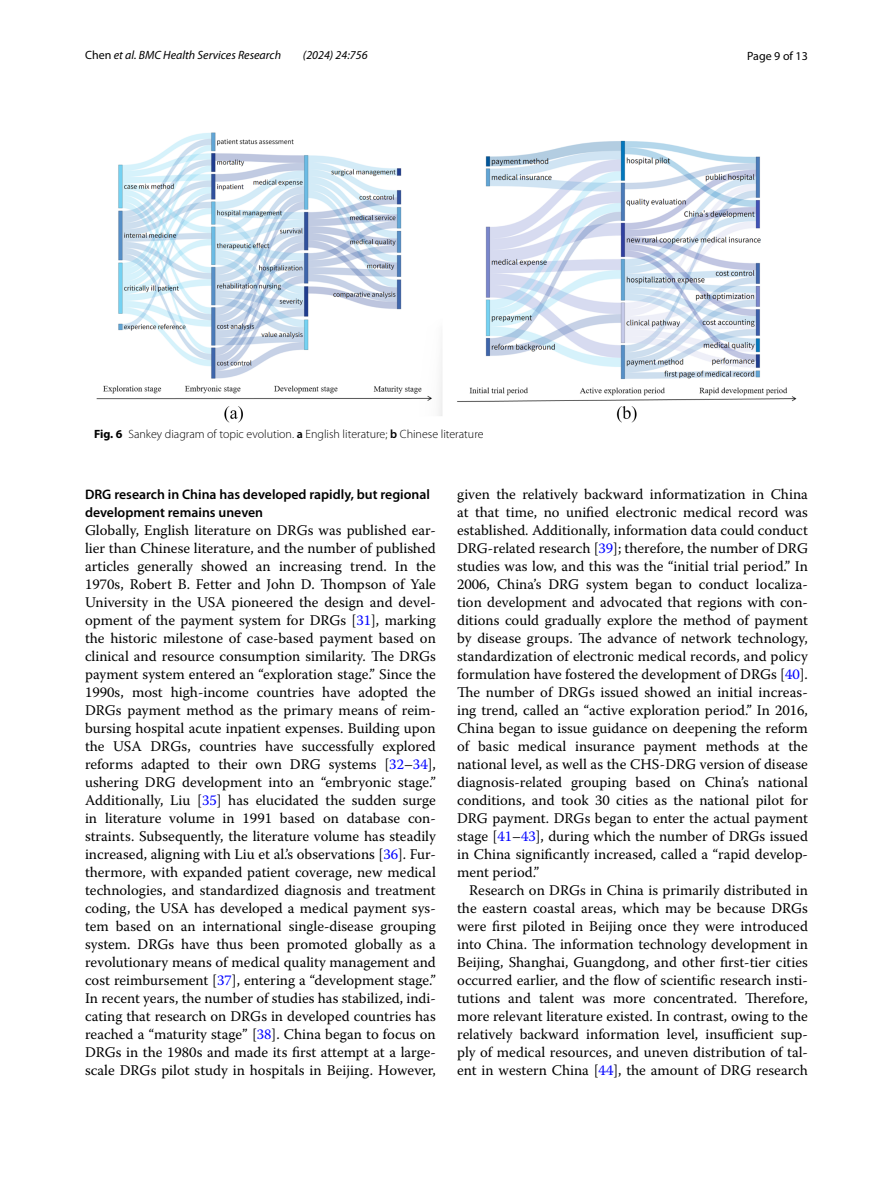
<style>
.page{position:relative;width:893px;height:1187px;background:#fff}
.page>*{position:absolute;margin:0;border:0;box-sizing:border-box;transform-origin:0 0}
.t1{font:14.7px/18px "Warnock Pro";color:#000;text-align:justify}
.t2{font:600 13.8px/18px "Myriad Pro";color:#000}
.t3{font:300 12px "Myriad Pro";color:#000}
.t4{font:italic 12px "Myriad Pro";color:#000}
.t5{font:12px "Myriad Pro";color:#000}
.s1{font-style:normal}
.s2{font-weight:700}
.s3{font-weight:600}
.s4{color:#00f}
</style>
<div class="page">
<img style="left:96px;top:133px;width:701px;height:289px">
<p class="t4" style="left:85px;top:48px;width:198px"><span class="s1">Chen</span> et al. BMC Health Services Research</p>
<p class="t4" style="left:303px;top:48px;width:66px">(2024) 24:756</p>
<p class="t5" style="left:747px;top:48px;width:62px">Page 9 of 13</p>
<p class="t3" style="left:94px;top:427px;width:391px"><span class="s2">Fig. 6</span> Sankey diagram of topic evolution. <span class="s3">a</span> English literature; <span class="s3">b</span> Chinese literature</p>
<p class="t2" style="left:85px;top:484px;width:346px">DRG research in China has developed rapidly, but regional development remains uneven</p>
<p class="t1" style="left:85px;top:520px;width:352px">Globally, English literature on DRGs was published ear&shy;lier than Chinese literature, and the number of published articles generally showed an increasing trend. In the 1970s, Robert B. Fetter and John D. Thompson of Yale University in the USA pioneered the design and devel&shy;opment of the payment system for DRGs [<span class="s4">31</span>], marking the historic milestone of case-based payment based on clinical and resource consumption similarity. The DRGs payment system entered an “exploration stage.” Since the 1990s, most high-income countries have adopted the DRGs payment method as the primary means of reim&shy;bursing hospital acute inpatient expenses. Building upon the USA DRGs, countries have successfully explored reforms adapted to their own DRG systems [<span class="s4">32</span>–<span class="s4">34</span>], ushering DRG development into an “embryonic stage.” Additionally, Liu [<span class="s4">35</span>] has elucidated the sudden surge in literature volume in 1991 based on database con&shy;straints. Subsequently, the literature volume has steadily increased, aligning with Liu et al.’s observations [<span class="s4">36</span>]. Fur&shy;thermore, with expanded patient coverage, new medical technologies, and standardized diagnosis and treatment coding, the USA has developed a medical payment sys&shy;tem based on an international single-disease grouping system. DRGs have thus been promoted globally as a revolutionary means of medical quality management and cost reimbursement [<span class="s4">37</span>], entering a “development stage.” In recent years, the number of studies has stabilized, indi&shy;cating that research on DRGs in developed countries has reached a “maturity stage” [<span class="s4">38</span>]. China began to focus on DRGs in the 1980s and made its first attempt at a large&shy;scale DRGs pilot study in hospitals in Beijing. However,</p>
<p class="t1" style="left:457px;top:485px;width:352px">given the relatively backward informatization in China at that time, no unified electronic medical record was established. Additionally, information data could conduct DRG-related research [<span class="s4">39</span>]; therefore, the number of DRG studies was low, and this was the “initial trial period.” In 2006, China’s DRG system began to conduct localiza&shy;tion development and advocated that regions with con&shy;ditions could gradually explore the method of payment by disease groups. The advance of network technology, standardization of electronic medical records, and policy formulation have fostered the development of DRGs [<span class="s4">40</span>].<br>The number of DRGs issued showed an initial increas&shy;ing trend, called an “active exploration period.” In 2016, China began to issue guidance on deepening the reform of basic medical insurance payment methods at the national level, as well as the CHS-DRG version of disease diagnosis-related grouping based on China’s national conditions, and took 30 cities as the national pilot for DRG payment. DRGs began to enter the actual payment stage [<span class="s4">41</span>–<span class="s4">43</span>], during which the number of DRGs issued in China significantly increased, called a “rapid develop&shy;ment period.”</p>
<p class="t1" style="left:457px;top:881px;width:352px;text-indent:12px">Research on DRGs in China is primarily distributed in the eastern coastal areas, which may be because DRGs were first piloted in Beijing once they were introduced into China. The information technology development in Beijing, Shanghai, Guangdong, and other first-tier cities occurred earlier, and the flow of scientific research insti&shy;tutions and talent was more concentrated. Therefore, more relevant literature existed. In contrast, owing to the relatively backward information level, insufficient sup&shy;ply of medical resources, and uneven distribution of tal&shy;ent in western China [<span class="s4">44</span>], the amount of DRG research</p>
</div>
